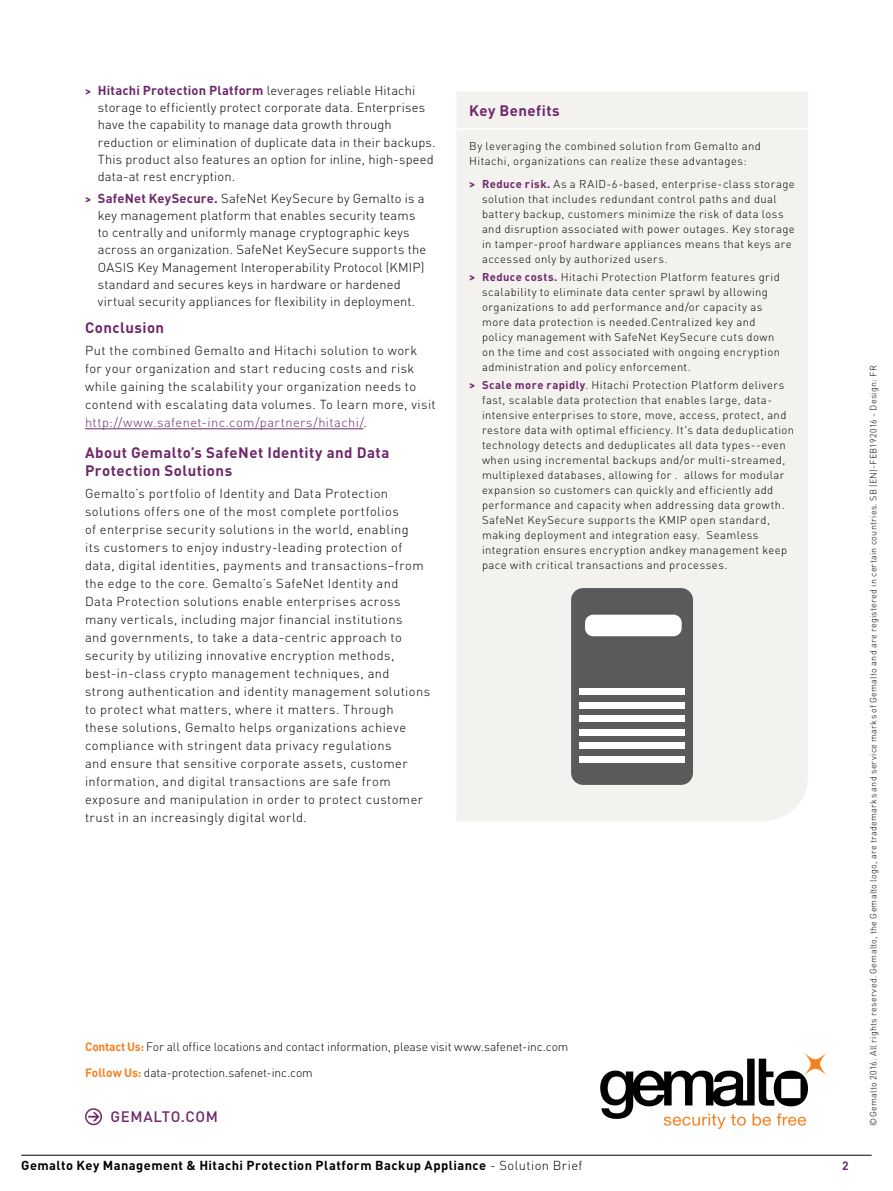
<style>
.page{position:relative;width:893px;height:1191px;background:#fff}
.page>*{position:absolute;margin:0;border:0;box-sizing:border-box;transform-origin:0 0}
.t1{font:700 15px/18px "DIN Pro";letter-spacing:.03em;color:#6e296b}
.t2{font:500 15px "DIN Pro";letter-spacing:.04em;color:#6e296b}
.t3{font:300 12.9px/18px "DIN Pro";letter-spacing:.03em;color:#000}
.t4{font:300 12.9px/17.2px "DIN Pro";letter-spacing:.01em;color:#000}
.t5{font:700 12.9px "DIN Pro";letter-spacing:.035em;color:#000}
.t6{font:300 12px "DIN Pro";letter-spacing:-.005em;color:#000}
.t7{font:700 12px "DIN Pro";color:#6e296b}
.t8{font:300 11.25px/15px "DIN Pro";letter-spacing:.04em;color:#000}
.t9{font:300 9px "DIN Pro";letter-spacing:.025em;color:#000}
.s1{font-weight:700;font-size:11.25px;color:#6e296b}
.s2{font-weight:700;color:#6e296b}
.s3{color:#6e296b}
.s4{font-weight:700;color:#f58220}
.s5{font-weight:300}
</style>
<div class="page">
<hr style="left:21px;top:1155px;width:851px;height:1px;background:#000">
<hr style="left:85px;top:428px;width:279px;height:1px;background:#6e296b">
<svg style="left:600px;top:1052px;width:227px;height:77px"></svg>
<svg style="left:85px;top:1108px;width:17px;height:17px"></svg>
<div style="left:457px;top:92px;width:351px;height:729px;background:#f4f2ef"></div>
<hr style="left:456px;top:128px;width:351px;height:2px;background:#fff">
<div style="left:571px;top:588px;width:122px;height:197px;background:#595a5c;border-radius:12px"></div>
<div style="left:585px;top:614px;width:97px;height:22px;background:#fff;border-radius:8px"></div>
<div style="left:580px;top:688px;width:105px;height:7px;background:#fff"></div>
<div style="left:580px;top:701px;width:105px;height:7px;background:#fff"></div>
<div style="left:580px;top:715px;width:105px;height:7px;background:#fff"></div>
<div style="left:580px;top:728px;width:105px;height:7px;background:#fff"></div>
<div style="left:580px;top:742px;width:105px;height:7px;background:#fff"></div>
<div style="left:580px;top:755px;width:105px;height:7px;background:#fff"></div>
<p class="t4" style="left:98px;top:81px;width:339px;text-indent:-13px"><span class="s1">&gt;</span> <span class="s2">Hitachi Protection Platform</span> leverages reliable Hitachi storage to efficiently protect corporate data. Enterprises have the capability to manage data growth through reduction or elimination of duplicate data in their backups.<br>This product also features an option for inline, high-speed data-at rest encryption.</p>
<p class="t3" style="left:98px;top:189px;width:330px;line-height:17.2px;text-indent:-13px"><span class="s1">&gt;</span> <span class="s2">SafeNet KeySecure.</span> SafeNet KeySecure by Gemalto is a key management platform that enables security teams to centrally and uniformly manage cryptographic keys across an organization. SafeNet KeySecure supports the OASIS Key Management Interoperability Protocol (KMIP) standard and secures keys in hardware or hardened virtual security appliances for flexibility in deployment.</p>
<p class="t1" style="left:85px;top:318px;width:81px">Conclusion</p>
<p class="t3" style="left:85px;top:341px;width:352px">Put the combined Gemalto and Hitachi solution to work for your organization and start reducing costs and risk while gaining the scalability your organization needs to contend with escalating data volumes. To learn more, visit <span class="s3">http://www.safenet-inc.com/partners/hitachi/</span>.</p>
<p class="t1" style="left:85px;top:443px;width:306px">About Gemalto’s SafeNet Identity and Data<br>Protection Solutions</p>
<p class="t3" style="left:85px;top:484px;width:347px">Gemalto’s portfolio of Identity and Data Protection solutions offers one of the most complete portfolios<br>of enterprise security solutions in the world, enabling<br>its customers to enjoy industry-leading protection of data, digital identities, payments and transactions–from the edge to the core. Gemalto’s SafeNet Identity and<br>Data Protection solutions enable enterprises across many verticals, including major financial institutions<br>and governments, to take a data-centric approach to security by utilizing innovative encryption methods, best-in-class crypto management techniques, and strong authentication and identity management solutions to protect what matters, where it matters. Through these solutions, Gemalto helps organizations achieve compliance with stringent data privacy regulations<br>and ensure that sensitive corporate assets, customer information, and digital transactions are safe from exposure and manipulation in order to protect customer trust in an increasingly digital world.</p>
<p class="t1" style="left:469px;top:101px;width:92px">Key Benefits</p>
<p class="t8" style="left:469px;top:138px;width:293px">By leveraging the combined solution from Gemalto and<br>Hitachi, organizations can realize these advantages:</p>
<p class="t8" style="left:482px;top:176px;width:314px;text-indent:-13px"><span class="s2">&gt; Reduce risk.</span> As a RAID-6-based, enterprise-class storage solution that includes redundant control paths and dual battery backup, customers minimize the risk of data loss and disruption associated with power outages. Key storage in tamper-proof hardware appliances means that keys are accessed only by authorized users.</p>
<p class="t8" style="left:482px;top:269px;width:299px;text-indent:-13px"><span class="s2">&gt; Reduce costs.</span> Hitachi Protection Platform features grid scalability to eliminate data center sprawl by allowing organizations to add performance and/or capacity as more data protection is needed.Centralized key and policy management with SafeNet KeySecure cuts down on the time and cost associated with ongoing encryption administration and policy enforcement.</p>
<p class="t8" style="left:482px;top:376px;width:314px;text-indent:-13px"><span class="s2">&gt; Scale more rapidly</span>. Hitachi Protection Platform delivers fast, scalable data protection that enables large, data&shy;intensive enterprises to store, move, access, protect, and restore data with optimal efficiency. It's data deduplication technology detects and deduplicates all data types--even when using incremental backups and/or multi-streamed, multiplexed databases, allowing for . allows for modular expansion so customers can quickly and efficiently add performance and capacity when addressing data growth.<br>SafeNet KeySecure supports the KMIP open standard, making deployment and integration easy. Seamless integration ensures encryption andkey management keep pace with critical transactions and processes.</p>
<p class="t6" style="left:85px;top:1038px;width:485px"><span class="s4">Contact Us:</span> For all office locations and contact information, please visit www.safenet-inc.com</p>
<p class="t6" style="left:85px;top:1064px;width:229px"><span class="s4">Follow Us:</span> data-protection.safenet-inc.com</p>
<p class="t2" style="left:111px;top:1106px;width:109px">GEMALTO.COM</p>
<p class="t5" style="left:21px;top:1156px;width:563px">Gemalto Key Management &amp; Hitachi Protection Platform Backup Appliance <span class="s5">- Solution Brief</span></p>
<p class="t7" style="left:842px;top:1157px;width:8px">2</p>
<p class="t9" style="left:867px;top:1125px;width:761px;rotate:-90deg">©Gemalto 2016. All rights reserved. Gemalto, the Gemalto logo, are trademarks and service marks of Gemalto and are registered in certain countries. SB (EN)-FEB192016 - Design: FR</p>
</div>
